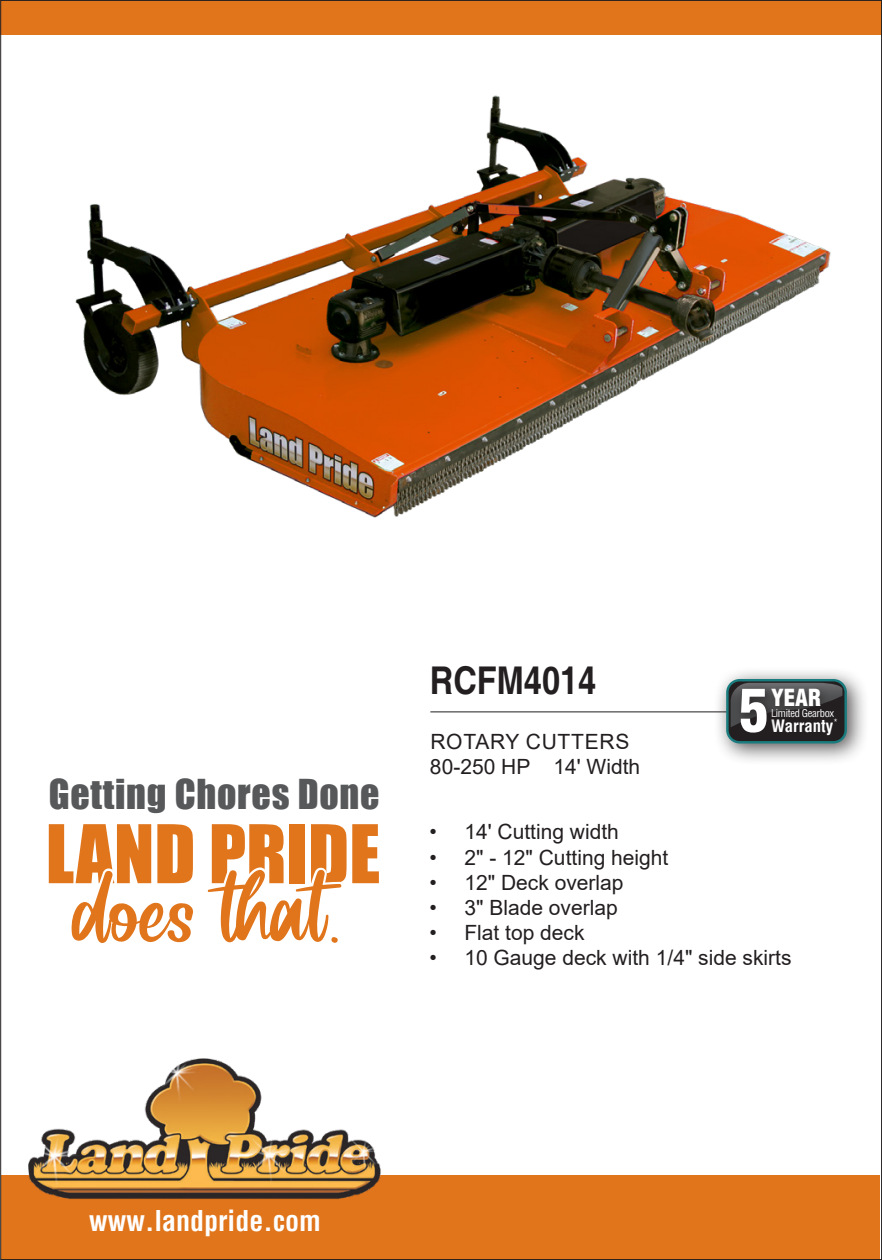
<style>
.page{position:relative;width:882px;height:1260px;background:#fff}
.page>*{position:absolute;margin:0;border:0;box-sizing:border-box;transform-origin:0 0}
.t1{font:700 38.15px "Helvetica";color:#231f20;scale:.85 1}
.t2{font:37.8px "Impact";letter-spacing:.02em;color:#57585a}
.t3{font:700 condensed 28px "Helvetica";color:#fff}
.t4{font:900 condensed 23.1px "Helvetica Com";color:#fff}
.t5{font:21px "Arial";color:#231f20}
.t6{font:21px "Arial";letter-spacing:.035em;color:#231f20}
.t7{font:700 condensed 16.8px "Helvetica";color:#fff}
.t8{font:condensed 10.5px "Helvetica";letter-spacing:-.03em;color:#fff}
</style>
<div class="page">
<img style="left:75px;top:95px;width:756px;height:423px">
<div style="left:1px;top:1175px;width:878px;height:85px;background:#e0751c"></div>
<img style="left:28px;top:1058px;width:353px;height:141px">
<div style="left:0;top:0;width:882px;height:35px;background:#e0751c"></div>
<svg style="left:49px;top:824px;width:144px;height:119px"></svg>
<svg style="left:207px;top:824px;width:172px;height:119px"></svg>
<hr style="left:430px;top:711px;width:380px;height:1px;background:#231f20">
<div style="left:713px;top:666px;width:157px;height:101px;background:#231f20;opacity:.75"></div>
<svg style="left:727px;top:680px;width:119px;height:62px"></svg>
<div style="left:726px;top:679px;width:121px;height:65px;border:2px solid #1a7c7e;border-radius:12px"></div>
<div style="left:767px;top:684px;width:80px;height:61px;background:#231f20;opacity:.5"></div>
<div style="left:735px;top:683px;width:42px;height:61px;background:#231f20;opacity:.75"></div>
<svg style="left:731px;top:683px;width:111px;height:50px;background:#545354"></svg>
<h2 class="t2" style="left:49px;top:765px;width:332px">Getting Chores Done</h2>
<p class="t1" style="left:430px;top:657px;width:197px">RCFM4014</p>
<p class="t6" style="left:430px;top:727px;width:201px">ROTARY CUTTERS</p>
<p class="t5" style="left:430px;top:753px;width:212px">80-250 HP 14' Width</p>
<p class="t4" style="left:771px;top:683px;width:51px">YEAR</p>
<p class="t8" style="left:771px;top:706px;width:65px">Limited Gearbox</p>
<p class="t7" style="left:771px;top:714px;width:69px">Warranty<sup>*</sup></p>
<p class="t5" style="left:429px;top:818px;width:191px">• 14' Cutting width</p>
<p class="t5" style="left:429px;top:843px;width:241px">• 2" - 12" Cutting height</p>
<p class="t5" style="left:429px;top:868px;width:196px">• 12" Deck overlap</p>
<p class="t5" style="left:429px;top:893px;width:190px">• 3" Blade overlap</p>
<p class="t5" style="left:429px;top:918px;width:157px">• Flat top deck</p>
<p class="t5" style="left:429px;top:944px;width:364px">• 10 Gauge deck with 1/4" side skirts</p>
<h3 class="t3" style="left:89px;top:1202px;width:233px">www.landpride.com</h3>
</div>
